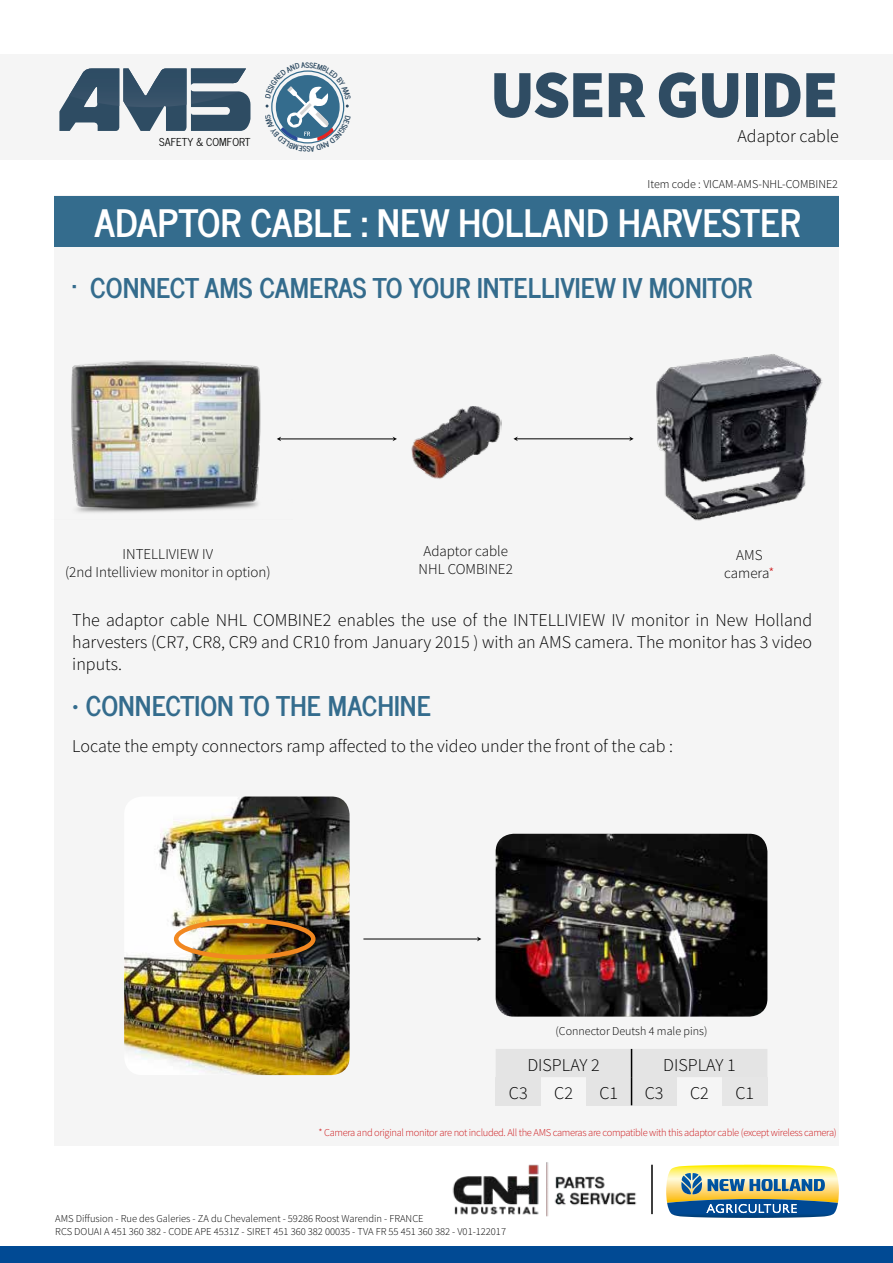
<style>
.page{position:relative;width:893px;height:1263px;background:#fff}
.page>*{position:absolute;margin:0;border:0;box-sizing:border-box;transform-origin:0 0}
.t1{font:900 67.5px "Mada";letter-spacing:-.03em;color:#2f4c63}
.t2{font:700 37.5px "News Cycle";color:#fff}
.t3{font:700 27px "News Cycle";color:#346c8d}
.t4{font:300 18px/21.6px "Mada";color:#000;text-align:justify}
.t5{font:300 15px/18px "Mada";color:#000;text-align:center}
.t6{font:300 12px "Mada";color:#000}
.t7{font:10.8px "News Cycle";color:#010202}
.t8{font:300 10.5px/12.6px "Mada";color:#000}
.t9{font:300 10.5px "Mada";letter-spacing:-.03em;color:#cd171a}
.s1{color:#cd171a}
</style>
<div class="page">
<div style="left:0;top:54px;width:893px;height:106px;background:#f5f5f5"></div>
<svg style="left:59px;top:68px;width:191px;height:63px"></svg>
<img style="left:69px;top:68px;width:50px;height:38px">
<img style="left:452px;top:1162px;width:185px;height:55px">
<svg style="left:666px;top:1165px;width:173px;height:53px;background:#97a88c"></svg>
<hr style="left:651px;top:1165px;width:2px;height:49px;background:#000">
<div style="left:0;top:1247px;width:893px;height:16px;background:#014a94"></div>
<div style="left:55px;top:196px;width:784px;height:950px;background:#f5f5f5"></div>
<div style="left:55px;top:196px;width:784px;height:50px;background:#346c8d"></div>
<img style="left:71px;top:360px;width:221px;height:153px">
<img style="left:656px;top:354px;width:167px;height:167px">
<hr style="left:279px;top:439px;width:115px;height:1px;background:#000">
<svg style="left:277px;top:437px;width:4px;height:4px"></svg>
<svg style="left:392px;top:437px;width:5px;height:4px"></svg>
<hr style="left:363px;top:939px;width:116px;height:1px;background:#000">
<svg style="left:477px;top:937px;width:4px;height:4px"></svg>
<hr style="left:516px;top:438px;width:115px;height:1px;background:#000">
<svg style="left:513px;top:436px;width:5px;height:5px"></svg>
<svg style="left:629px;top:436px;width:5px;height:5px"></svg>
<img style="left:411px;top:406px;width:91px;height:73px">
<img style="left:496px;top:834px;width:271px;height:182px">
<svg style="left:496px;top:1049px;width:271px;height:56px"></svg>
<img style="left:124px;top:796px;width:226px;height:279px">
<div style="left:174px;top:918px;width:142px;height:41px;border:4px solid #f18820;border-radius:50%"></div>
<svg style="left:265px;top:70px;width:84px;height:74px"></svg>
<p class="t7" style="left:159px;top:133px;width:93px">SAFETY &amp; COMFORT</p>
<h1 class="t1" style="left:490px;top:55px;width:351px">USER GUIDE</h1>
<p class="t4" style="left:737px;top:126px;width:103px">Adaptor cable</p>
<p class="t6" style="left:647px;top:178px;width:192px">Item code : VICAM-AMS-NHL-COMBINE2</p>
<h2 class="t2" style="left:94px;top:190px;width:707px">ADAPTOR CABLE : NEW HOLLAND HARVESTER</h2>
<h3 class="t3" style="left:72px;top:264px;width:682px">· CONNECT AMS CAMERAS TO YOUR INTELLIVIEW IV MONITOR</h3>
<p class="t5" style="left:65px;top:546px;width:207px">INTELLIVIEW IV<br>(2nd Intelliview monitor in option)</p>
<p class="t5" style="left:419px;top:542px;width:96px">Adaptor cable<br>NHL COMBINE2</p>
<p class="t5" style="left:724px;top:547px;width:52px">AMS camera<span class="s1">*</span></p>
<p class="t4" style="left:72px;top:610px;width:741px">The adaptor cable NHL COMBINE2 enables the use of the INTELLIVIEW IV monitor in New Holland harvesters (CR7, CR8, CR9 and CR10 from January 2015 ) with an AMS camera. The monitor has 3 video inputs.</p>
<h3 class="t3" style="left:72px;top:682px;width:360px">• CONNECTION TO THE MACHINE</h3>
<p class="t4" style="left:72px;top:736px;width:602px">Locate the empty connectors ramp affected to the video under the front of the cab :</p>
<p class="t6" style="left:556px;top:1024px;width:153px">(Connector Deutsh 4 male pins)</p>
<p class="t4" style="left:527px;top:1055px;width:74px">DISPLAY 2</p>
<p class="t4" style="left:663px;top:1055px;width:74px">DISPLAY 1</p>
<p class="t4" style="left:509px;top:1083px;width:20px">C3</p>
<p class="t4" style="left:554px;top:1083px;width:20px">C2</p>
<p class="t4" style="left:599px;top:1083px;width:20px">C1</p>
<p class="t4" style="left:645px;top:1083px;width:20px">C3</p>
<p class="t4" style="left:690px;top:1083px;width:20px">C2</p>
<p class="t4" style="left:735px;top:1083px;width:20px">C1</p>
<p class="t9" style="left:318px;top:1127px;width:520px">* Camera and original monitor are not included. All the AMS cameras are compatible with this adaptor cable (except wireless camera)</p>
<p class="t8" style="left:55px;top:1213px;width:452px">AMS Diffusion - Rue des Galeries - ZA du Chevalement - 59286 Roost Warendin - FRANCE<br>RCS DOUAI A 451 360 382 - CODE APE 4531Z - SIRET 451 360 382 00035 - TVA FR 55 451 360 382 - V01-122017</p>
</div>
